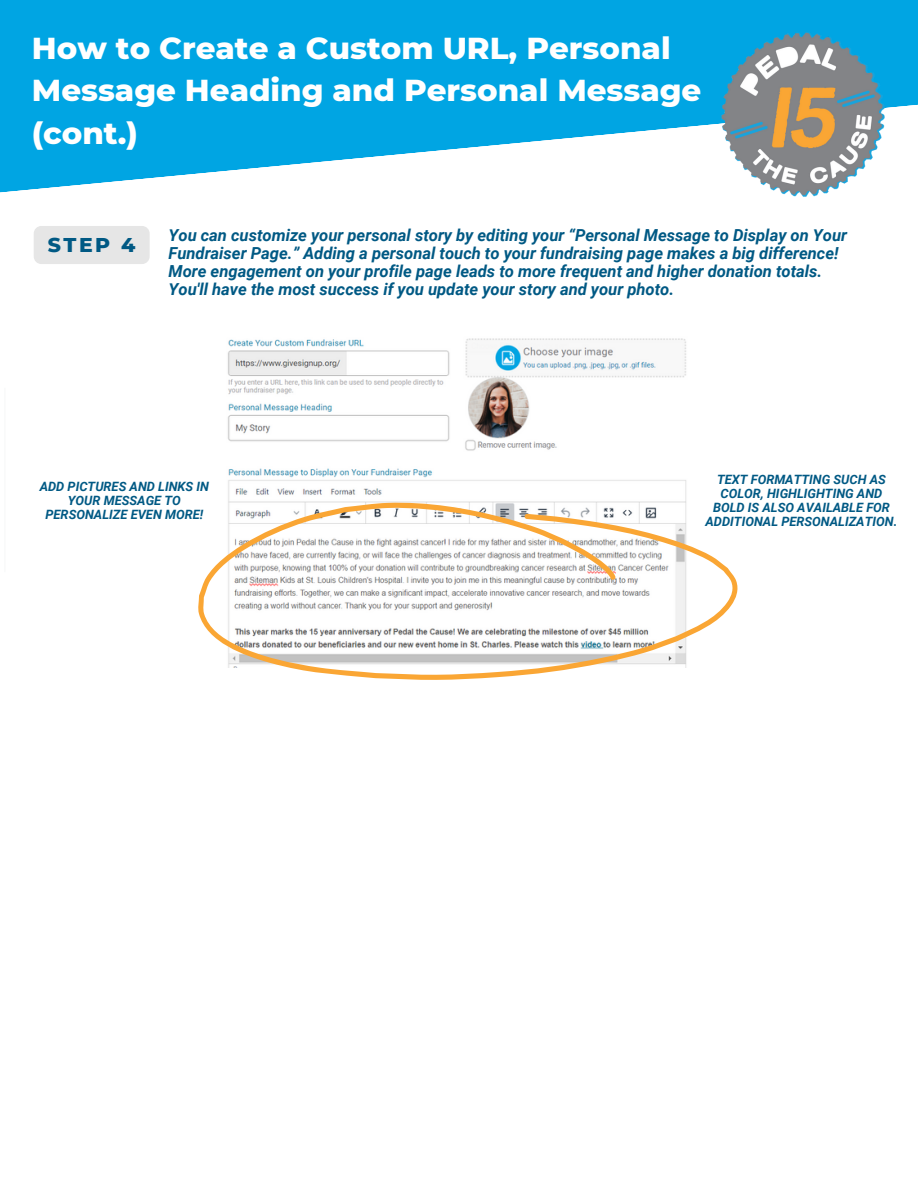
<style>
.page{position:relative;width:918px;height:1188px;background:#fff}
.page>*{position:absolute;margin:0;border:0;box-sizing:border-box;transform-origin:0 0}
.t1{font:800 30.9px/42.9px "Montserrat";color:#fff}
.t2{font:800 20.4px "Montserrat";color:#005984}
.t3{font:italic 700 16.5px/18px "Roboto";color:#005984}
.t4{font:italic 700 12.9px/14px "Roboto";color:#005984;text-align:center}
</style>
<div class="page">
<svg style="left:0;top:0;width:918px;height:193px;fill:#00a5e3"></svg>
<img style="left:717px;top:30px;width:169px;height:167px">
<hr style="left:4px;top:388px;width:1px;height:184px;background:#f7f8f8">
<img style="left:228px;top:338px;width:458px;height:164px">
<svg style="left:198px;top:502px;width:540px;height:178px"></svg>
<div style="left:34px;top:226px;width:116px;height:38px;background:#e6e6e6;border-radius:8px"></div>
<h2 class="t1" style="left:32px;top:26px;width:671px">How to Create a Custom URL, Personal<br>Message Heading and Personal Message (cont.)</h2>
<h3 class="t2" style="left:48px;top:233px;width:89px">STEP 4</h3>
<p class="t3" style="left:169px;top:227px;width:680px">You can customize your personal story by editing your “Personal Message to Display on Your Fundraiser Page.” Adding a personal touch to your fundraising page makes a big difference!<br>More engagement on your profile page leads to more frequent and higher donation totals.<br>You'll have the most success if you update your story and your photo.</p>
<p class="t4" style="left:40px;top:480px;width:171px">ADD PICTURES AND LINKS IN<br>YOUR MESSAGE TO<br>PERSONALIZE EVEN MORE!</p>
<p class="t4" style="left:706px;top:473px;width:193px">TEXT FORMATTING SUCH AS<br>COLOR, HIGHLIGHTING AND<br>BOLD IS ALSO AVAILABLE FOR<br>ADDITIONAL PERSONALIZATION.</p>
</div>
